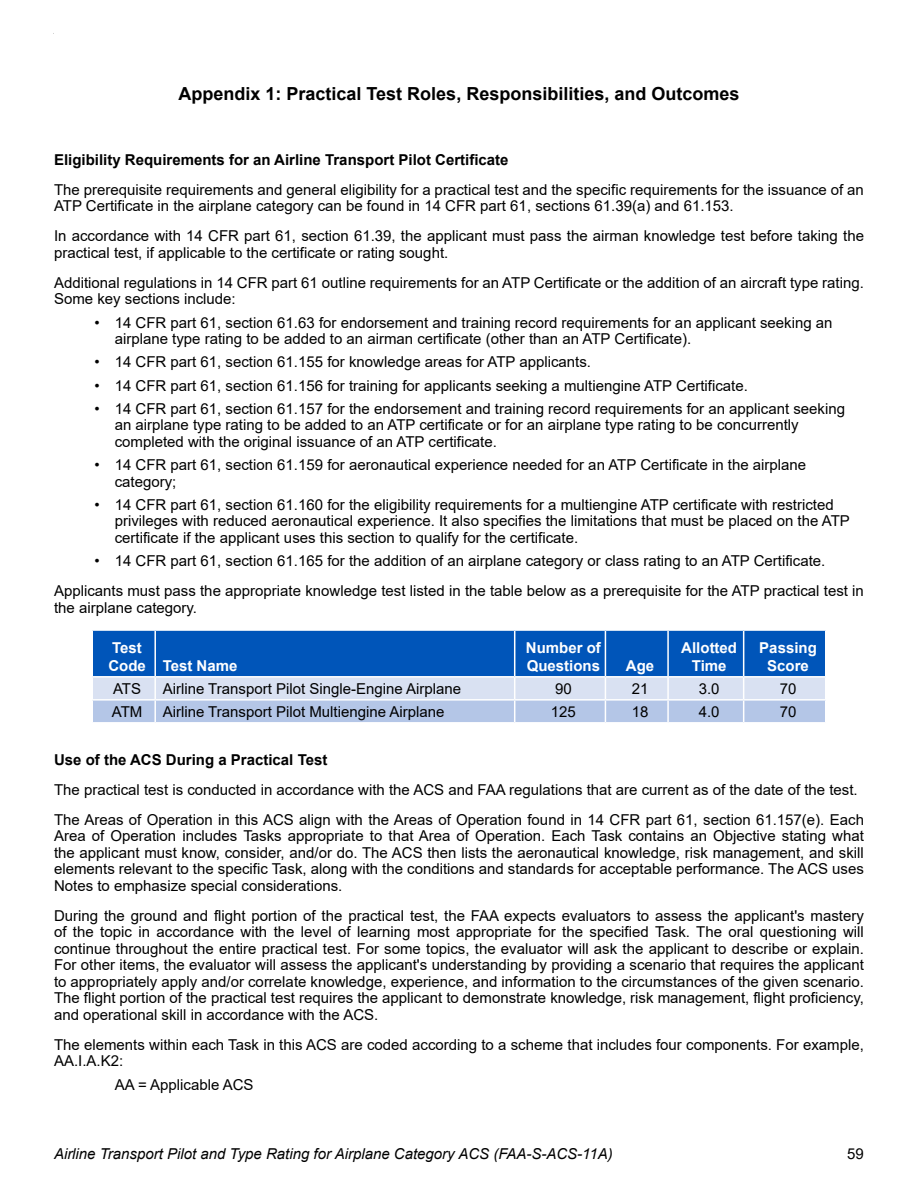
<style>
.page{position:relative;width:918px;height:1188px;background:#fff}
.page>*{position:absolute;margin:0;border:0;box-sizing:border-box;transform-origin:0 0}
.head1{font:700 18px "Arial";color:#000}
.no_string{font:15px/16.5px "Arial";color:#000}
.head2{font:700 15px "Arial";color:#000}
.t1{font:italic 15px "Arial";color:#000}
.t2{font:700 15px/18px "Arial";color:#fff}
.ul_string__no_bullet{font:15px "Arial";color:#000}
</style>
<div class="page">
<svg style="left:92px;top:630px;width:734px;height:93px;background:#6a99d4"></svg>
<hr style="left:154px;top:631px;width:2px;height:45px;background:#fff">
<hr style="left:514px;top:631px;width:1px;height:45px;background:#fff">
<hr style="left:605px;top:631px;width:1px;height:45px;background:#fff">
<hr style="left:667px;top:631px;width:2px;height:45px;background:#fff">
<hr style="left:743px;top:631px;width:1px;height:45px;background:#fff">
<p class="head1" style="left:179px;top:80px;width:562px">Appendix 1: Practical Test Roles, Responsibilities, and Outcomes</p>
<p class="head2" style="left:54px;top:149px;width:456px">Eligibility Requirements for an Airline Transport Pilot Certificate</p>
<p class="no_string" style="left:54px;top:181px;width:811px">The prerequisite requirements and general eligibility for a practical test and the specific requirements for the issuance of an<br>ATP Certificate in the airplane category can be found in 14 CFR part 61, sections 61.39(a) and 61.153.</p>
<p class="no_string" style="left:54px;top:228px;width:812px">In accordance with 14 CFR part 61, section 61.39, the applicant must pass the airman knowledge test before taking the practical test, if applicable to the certificate or rating sought.</p>
<p class="no_string" style="left:54px;top:274px;width:811px">Additional regulations in 14 CFR part 61 outline requirements for an ATP Certificate or the addition of an aircraft type rating.<br>Some key sections include:</p>
<p class="no_string" style="left:115px;top:314px;width:719px;text-indent:-20px">• 14 CFR part 61, section 61.63 for endorsement and training record requirements for an applicant seeking an airplane type rating to be added to an airman certificate (other than an ATP Certificate).</p>
<p class="no_string" style="left:94px;top:354px;width:498px">• 14 CFR part 61, section 61.155 for knowledge areas for ATP applicants.</p>
<p class="no_string" style="left:94px;top:377px;width:655px">• 14 CFR part 61, section 61.156 for training for applicants seeking a multiengine ATP Certificate.</p>
<p class="no_string" style="left:115px;top:400px;width:732px;text-indent:-20px">• 14 CFR part 61, section 61.157 for the endorsement and training record requirements for an applicant seeking an airplane type rating to be added to an ATP certificate or for an airplane type rating to be concurrently completed with the original issuance of an ATP certificate.</p>
<p class="no_string" style="left:115px;top:456px;width:693px;text-indent:-20px">• 14 CFR part 61, section 61.159 for aeronautical experience needed for an ATP Certificate in the airplane category;</p>
<p class="no_string" style="left:115px;top:496px;width:737px;text-indent:-20px">• 14 CFR part 61, section 61.160 for the eligibility requirements for a multiengine ATP certificate with restricted privileges with reduced aeronautical experience. It also specifies the limitations that must be placed on the ATP certificate if the applicant uses this section to qualify for the certificate.</p>
<p class="no_string" style="left:94px;top:552px;width:732px">• 14 CFR part 61, section 61.165 for the addition of an airplane category or class rating to an ATP Certificate.</p>
<p class="no_string" style="left:54px;top:582px;width:811px">Applicants must pass the appropriate knowledge test listed in the table below as a prerequisite for the ATP practical test in the airplane category.</p>
<p class="t2" style="left:108px;top:639px;width:39px">Test<br>Code</p>
<p class="t2" style="left:526px;top:639px;width:76px">Number of<br>Questions</p>
<p class="t2" style="left:681px;top:639px;width:57px;text-align:center">Allotted<br>Time</p>
<p class="t2" style="left:759px;top:639px;width:59px;text-align:center">Passing<br>Score</p>
<p class="t2" style="left:163px;top:657px;width:76px">Test Name</p>
<p class="t2" style="left:626px;top:657px;width:30px">Age</p>
<p class="no_string" style="left:113px;top:680px;width:30px">ATS</p>
<p class="no_string" style="left:163px;top:680px;width:300px">Airline Transport Pilot Single-Engine Airplane</p>
<p class="no_string" style="left:555px;top:680px;width:18px">90</p>
<p class="no_string" style="left:632px;top:680px;width:18px">21</p>
<p class="no_string" style="left:699px;top:680px;width:22px">3.0</p>
<p class="no_string" style="left:780px;top:680px;width:18px">70</p>
<p class="no_string" style="left:112px;top:703px;width:32px">ATM</p>
<p class="no_string" style="left:163px;top:703px;width:283px">Airline Transport Pilot Multiengine Airplane</p>
<p class="no_string" style="left:551px;top:703px;width:27px">125</p>
<p class="no_string" style="left:632px;top:703px;width:18px">18</p>
<p class="no_string" style="left:699px;top:703px;width:22px">4.0</p>
<p class="no_string" style="left:780px;top:703px;width:18px">70</p>
<p class="head2" style="left:54px;top:749px;width:275px">Use of the ACS During a Practical Test</p>
<p class="no_string" style="left:54px;top:781px;width:805px">The practical test is conducted in accordance with the ACS and FAA regulations that are current as of the date of the test.</p>
<p class="no_string" style="left:54px;top:811px;width:812px;text-align:justify">The Areas of Operation in this ACS align with the Areas of Operation found in 14 CFR part 61, section 61.157(e). Each Area of Operation includes Tasks appropriate to that Area of Operation. Each Task contains an Objective stating what the applicant must know, consider, and/or do. The ACS then lists the aeronautical knowledge, risk management, and skill elements relevant to the specific Task, along with the conditions and standards for acceptable performance. The ACS uses Notes to emphasize special considerations.</p>
<p class="no_string" style="left:54px;top:907px;width:811px;text-align:justify">During the ground and flight portion of the practical test, the FAA expects evaluators to assess the applicant's mastery of the topic in accordance with the level of learning most appropriate for the specified Task. The oral questioning will continue throughout the entire practical test. For some topics, the evaluator will ask the applicant to describe or explain.<br>For other items, the evaluator will assess the applicant's understanding by providing a scenario that requires the applicant to appropriately apply and/or correlate knowledge, experience, and information to the circumstances of the given scenario.<br>The flight portion of the practical test requires the applicant to demonstrate knowledge, risk management, flight proficiency, and operational skill in accordance with the ACS.</p>
<p class="no_string" style="left:54px;top:1036px;width:811px">The elements within each Task in this ACS are coded according to a scheme that includes four components. For example,<br>AA.I.A.K2:</p>
<p class="ul_string__no_bullet" style="left:115px;top:1074px;width:140px">AA = Applicable ACS</p>
<p class="t1" style="left:54px;top:1144px;width:560px">Airline Transport Pilot and Type Rating for Airplane Category ACS (FAA-S-ACS-11A)</p>
<p class="no_string" style="left:847px;top:1145px;width:18px">59</p>
</div>
